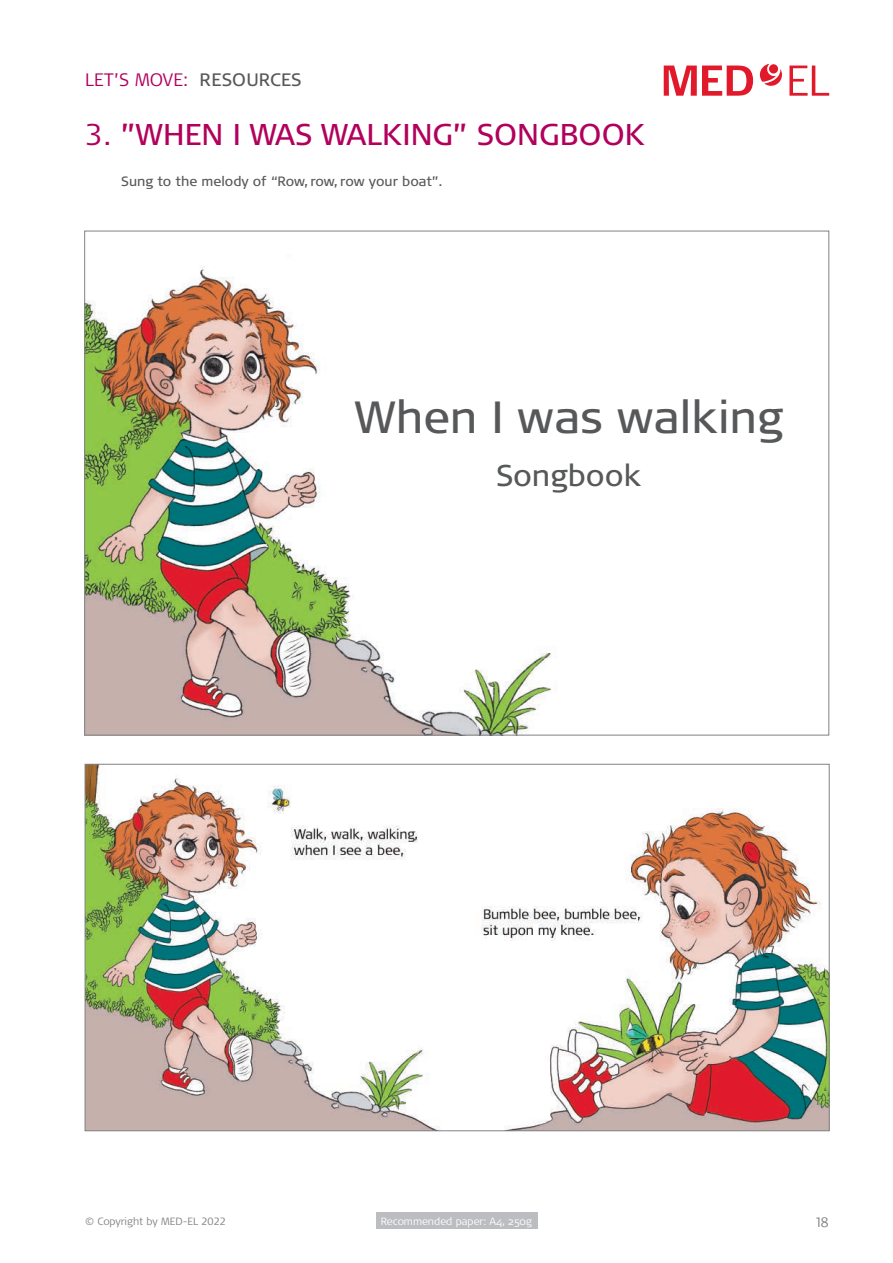
<style>
.page{position:relative;width:893px;height:1263px;background:#fff}
.page>*{position:absolute;margin:0;border:0;box-sizing:border-box;transform-origin:0 0}
.Body_table{font:45px "Signa Pro";color:#57585a}
.Body_table-2{font:30px "Signa Pro";color:#b1015c}
.Body_table-3{font:30px "Signa Pro";color:#57585a}
.Body_table-4{font:300 18px "Signa Pro";letter-spacing:.01em;color:#b1015c}
.Body_table-5{font:13.5px "Signa Pro";color:#57585a}
.t1{font:300 13.5px "Signa Pro";color:#808285}
.t2{font:300 10.5px "Signa Pro";color:#fff}
.t3{font:300 10.5px "Signa Pro";color:#808285}
.s1{font-weight:400;color:#57585a}
.s2{font-weight:300}
</style>
<div class="page">
<img style="left:87px;top:766px;width:741px;height:363px">
<img style="left:86px;top:266px;width:466px;height:467px">
<div style="left:376px;top:1213px;width:162px;height:16px;background:#bcbdc0"></div>
<svg style="left:760px;top:64px;width:22px;height:22px"></svg>
<div style="left:769px;top:64px;width:9px;height:10px;background:#e2192b;border-radius:50%"></div>
<svg style="left:789px;top:66px;width:40px;height:30px"></svg>
<svg style="left:664px;top:65px;width:89px;height:31px"></svg>
<p class="Body_table-4" style="left:85px;top:68px;width:218px">LET’S MOVE: <span class="s1">RESOURCES</span></p>
<p class="Body_table-2" style="left:85px;top:114px;width:562px"><span class="s2">3.</span> ”WHEN I WAS WALKING” SONGBOOK</p>
<p class="Body_table-5" style="left:121px;top:172px;width:323px">Sung to the melody of “Row, row, row your boat”.</p>
<p class="Body_table" style="left:354px;top:386px;width:430px">When I was walking</p>
<p class="Body_table-3" style="left:496px;top:455px;width:147px">Songbook</p>
<p class="t3" style="left:85px;top:1214px;width:142px">© Copyright by MED-EL 2022</p>
<p class="t2" style="left:381px;top:1214px;width:153px">Recommended paper: A4, 250g</p>
<p class="t1" style="left:816px;top:1212px;width:15px">18</p>
</div>
